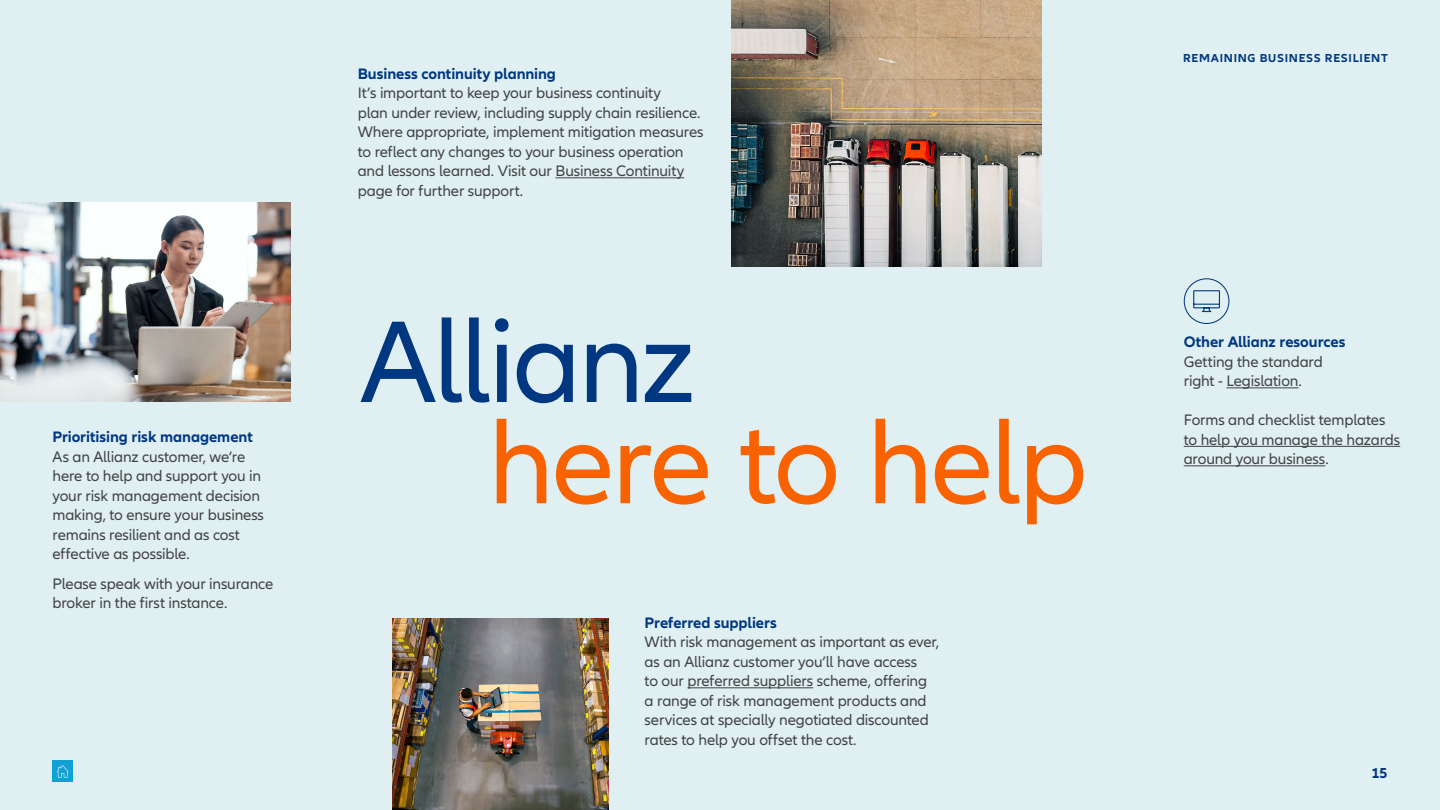
<style>
.page{position:relative;width:1440px;height:810px;background:#dfeff2}
.page>*{position:absolute;margin:0;border:0;box-sizing:border-box;transform-origin:0 0}
.t1{font:120.38px "Allianz Neo";letter-spacing:-.025em;color:#f86200}
.t2{font:120.38px "Allianz Neo";letter-spacing:-.03em;color:#003781}
.t3{font:15.75px/19.5px "Allianz Neo";letter-spacing:-.01em;color:#414141}
.t4{font:700 15.75px "Allianz Neo";letter-spacing:-.005em;color:#003781}
.t5{font:700 15px "Allianz Neo";color:#003781}
.t6{font:700 12px "Allianz Neo";letter-spacing:.06em;color:#003781}
</style>
<div class="page">
<hr style="left:556px;top:177px;width:128px;height:1px;background:#414141">
<hr style="left:1226px;top:387px;width:73px;height:1px;background:#414141">
<hr style="left:1184px;top:446px;width:216px;height:1px;background:#414141">
<hr style="left:1184px;top:465px;width:141px;height:1px;background:#414141">
<hr style="left:687px;top:687px;width:126px;height:1px;background:#414141">
<img style="left:0;top:202px;width:290px;height:200px">
<img style="left:392px;top:618px;width:216px;height:192px">
<img style="left:731px;top:0;width:311px;height:267px">
<div style="left:1184px;top:278px;width:45px;height:46px;border:1px solid #003781;border-radius:50%"></div>
<svg style="left:1193px;top:290px;width:27px;height:23px"></svg>
<div style="left:52px;top:760px;width:21px;height:22px;background:#13a0d3"></div>
<svg style="left:57px;top:765px;width:12px;height:13px"></svg>
<p class="t4" style="left:52px;top:428px;width:202px">Prioritising risk management</p>
<p class="t3" style="left:52px;top:447px;width:213px">As an Allianz customer, we‘re here to help and support you in your risk management decision making, to ensure your business remains resilient and as cost effective as possible.</p>
<p class="t3" style="left:52px;top:574px;width:222px">Please speak with your insurance broker in the first instance.</p>
<p class="t4" style="left:358px;top:64px;width:200px">Business continuity planning</p>
<p class="t3" style="left:358px;top:84px;width:347px">It’s important to keep your business continuity<br>plan under review, including supply chain resilience.<br>Where appropriate, implement mitigation measures to reflect any changes to your business operation and lessons learned. Visit our Business Continuity page for further support.</p>
<h1 class="t2" style="left:361px;top:293px;width:337px">Allianz</h1>
<h1 class="t1" style="left:488px;top:395px;width:601px">here to help</h1>
<p class="t4" style="left:645px;top:613px;width:134px">Preferred suppliers</p>
<p class="t3" style="left:645px;top:633px;width:296px">With risk management as important as ever, as an Allianz customer you’ll have access<br>to our preferred suppliers scheme, offering a range of risk management products and services at specially negotiated discounted rates to help you offset the cost.</p>
<p class="t6" style="left:1183px;top:51px;width:206px">REMAINING BUSINESS RESILIENT</p>
<p class="t4" style="left:1184px;top:333px;width:163px">Other Allianz resources</p>
<p class="t3" style="left:1184px;top:352px;width:141px">Getting the standard right - Legislation.</p>
<p class="t3" style="left:1184px;top:411px;width:218px">Forms and checklist templates to help you manage the hazards around your business.</p>
<p class="t5" style="left:1371px;top:765px;width:18px">15</p>
</div>
